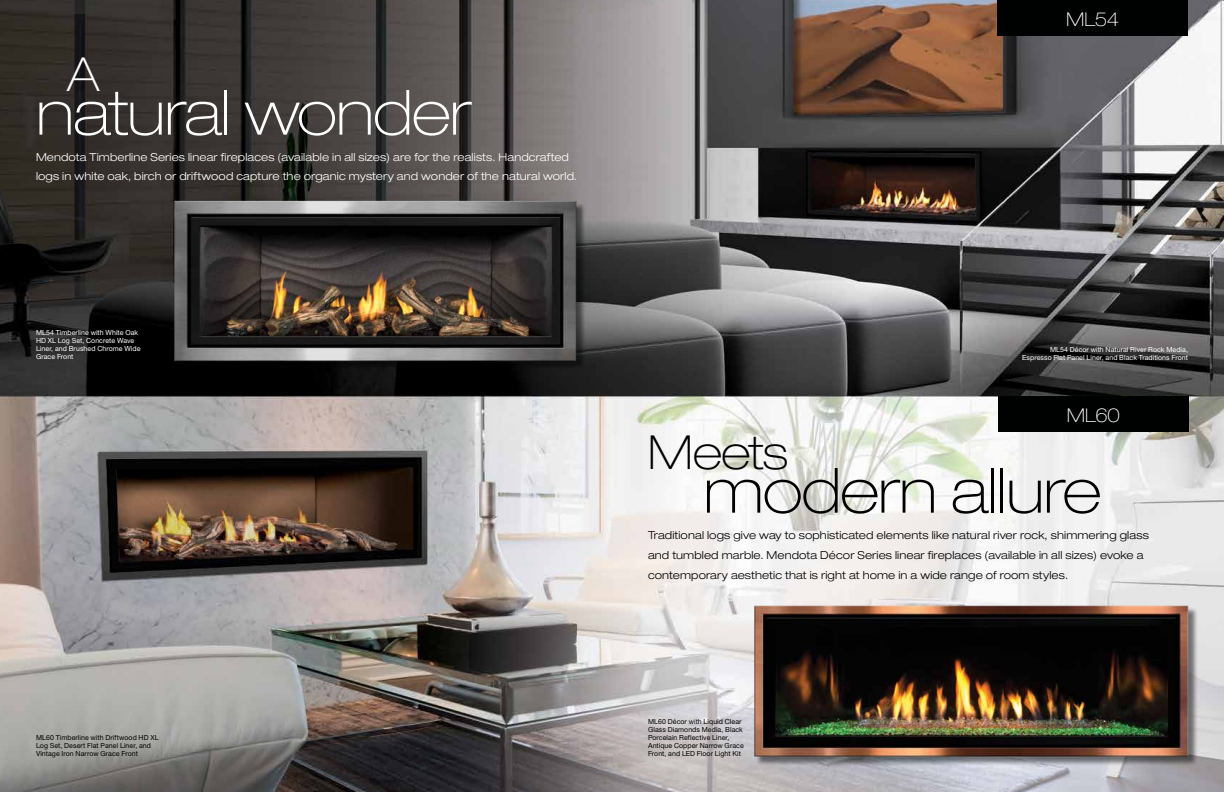
<style>
.page{position:relative;width:1224px;height:792px;background:#fff}
.page>*{position:absolute;margin:0;border:0;box-sizing:border-box;transform-origin:0 0}
.t1{font:100 expanded 62.5px "Helvetica Neue";letter-spacing:-.015em;color:#fff}
.t2{font:100 expanded 62.5px "Helvetica Neue";letter-spacing:-.01em;color:#000}
.t3{font:100 expanded 47px "Helvetica Neue";letter-spacing:-.01em;color:#000}
.t4{font:100 expanded 47px "Helvetica Neue";color:#fff}
.t5{font:100 expanded 19px "Helvetica Neue";letter-spacing:-.015em;color:#fff}
.t6{font:300 expanded 11px/20px "Helvetica Neue";letter-spacing:.01em;color:#000}
.t7{font:300 expanded 11px/20px "Helvetica Neue";letter-spacing:.01em;color:#fff}
.t8{font:7px/8px "Helvetica Neue";letter-spacing:.01em;color:#000}
.t9{font:7px/8px "Helvetica Neue";letter-spacing:.01em;color:#fff}
</style>
<div class="page">
<img style="left:0;top:0;width:1224px;height:792px">
<div style="left:997px;top:0;width:191px;height:36px;background:#000101"></div>
<div style="left:998px;top:396px;width:191px;height:36px;background:#000101"></div>
<div style="left:756px;top:607px;width:442px;height:159px;background:#000101;opacity:.5"></div>
<img style="left:748px;top:601px;width:442px;height:162px">
<div style="left:175px;top:203px;width:411px;height:167px;background:#000101;opacity:.5"></div>
<img style="left:171px;top:200px;width:406px;height:163px">
<h2 class="t4" style="left:67px;top:46px;width:34px">A</h2>
<h1 class="t1" style="left:36px;top:75px;width:437px">natural wonder</h1>
<p class="t7" style="left:36px;top:146px;width:543px">Mendota Timberline Series linear fireplaces (available in all sizes) are for the realists. Handcrafted logs in white oak, birch or driftwood capture the organic mystery and wonder of the natural world.</p>
<p class="t9" style="left:36px;top:329px;width:106px">ML54 Timberline with White Oak<br>HD XL Log Set, Concrete Wave<br>Liner, and Brushed Chrome Wide<br>Grace Front</p>
<p class="t8" style="left:36px;top:733px;width:124px">ML60 Timberline with Driftwood HD XL<br>Log Set, Desert Flat Panel Liner, and<br>Vintage Iron Narrow Grace Front</p>
<h3 class="t5" style="left:1066px;top:8px;width:54px">ML54</h3>
<p class="t9" style="left:1022px;top:345px;width:167px;text-align:right">ML54 Décor with Natural River Rock Media,<br>Espresso Flat Panel Liner, and Black Traditions Front</p>
<h3 class="t5" style="left:1067px;top:404px;width:55px">ML60</h3>
<h2 class="t3" style="left:648px;top:424px;width:142px">Meets</h2>
<h1 class="t2" style="left:703px;top:453px;width:399px">modern allure</h1>
<p class="t6" style="left:648px;top:525px;width:502px">Traditional logs give way to sophisticated elements like natural river rock, shimmering glass and tumbled marble. Mendota Décor Series linear fireplaces (available in all sizes) evoke a contemporary aesthetic that is right at home in a wide range of room styles.</p>
<p class="t8" style="left:648px;top:717px;width:97px">ML60 Décor with Liquid Clear<br>Glass Diamonds Media, Black<br>Porcelain Reflective Liner,<br>Antique Copper Narrow Grace<br>Front, and LED Floor Light Kit</p>
</div>
